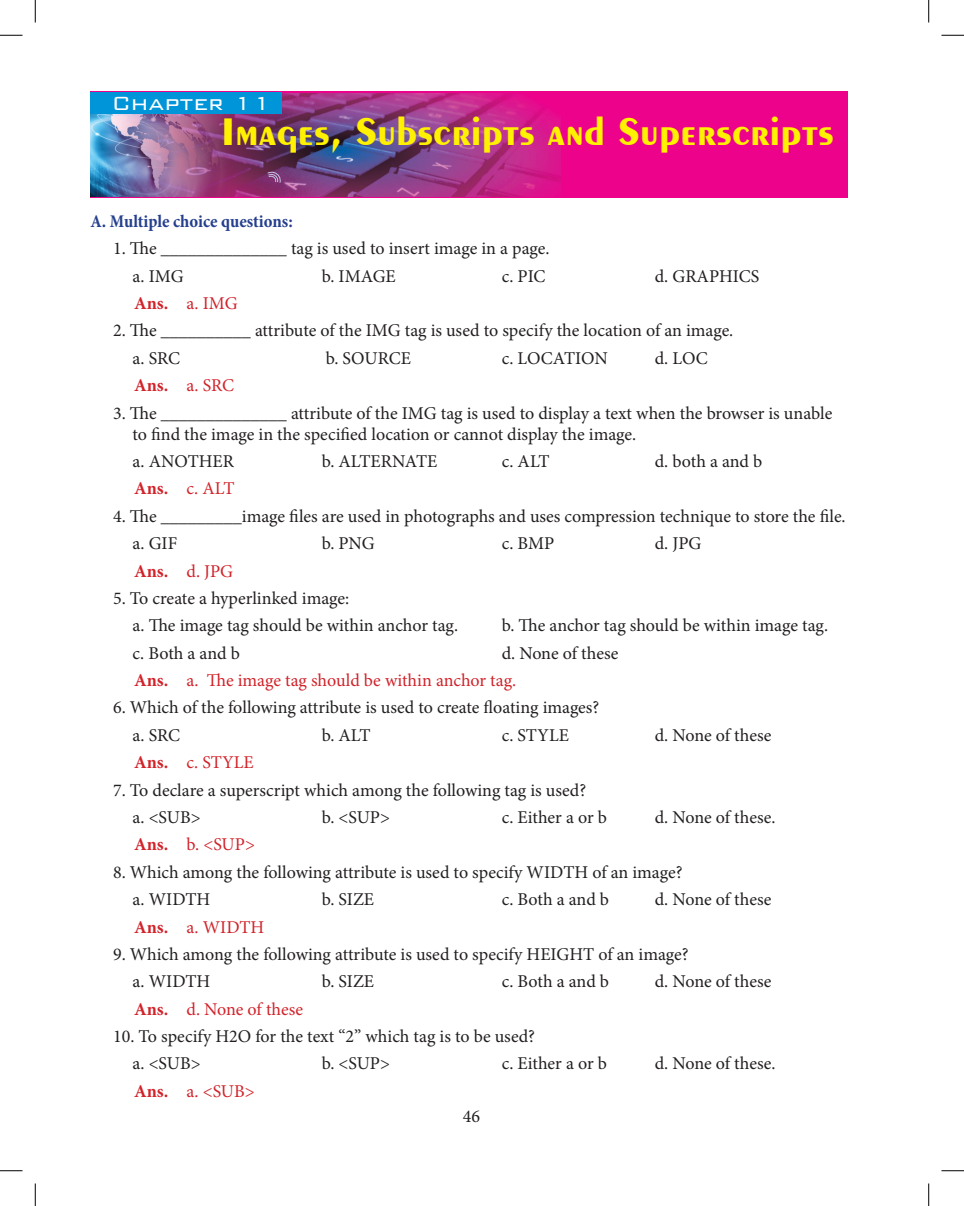
<style>
.page{position:relative;width:964px;height:1206px;background:#fff}
.page>*{position:absolute;margin:0;border:0;box-sizing:border-box;transform-origin:0 0}
.t1{font:700 40.5px "Exotic 350 BT";color:#fff101}
.t2{font:300 25.5px "Bank Gothic BT";color:#fff}
.t3{font:18px/27.5px "Minion Pro";letter-spacing:-.005em;color:#231f20}
.t4{font:18px/27.5px "Minion Pro";letter-spacing:-.005em;color:#d1232a}
.t5{font:700 condensed 18px "Minion Pro";letter-spacing:-.005em;color:#253f8e}
.s1{font-weight:700}
.s2{color:#231f20}
</style>
<div class="page">
<div style="left:91px;top:92px;width:756px;height:106px;background:#ed028c"></div>
<img style="left:236px;top:93px;width:325px;height:104px">
<img style="left:91px;top:113px;width:145px;height:84px">
<div style="left:91px;top:92px;width:191px;height:21px;background:#0095d9"></div>
<svg style="left:266px;top:172px;width:15px;height:12px"></svg>
<svg style="left:0;top:35px;width:22px;height:1px"></svg>
<svg style="left:941px;top:35px;width:22px;height:1px"></svg>
<svg style="left:0;top:1170px;width:22px;height:1px"></svg>
<svg style="left:941px;top:1170px;width:22px;height:1px"></svg>
<svg style="left:35px;top:0;width:1px;height:22px"></svg>
<svg style="left:35px;top:1183px;width:1px;height:23px"></svg>
<svg style="left:928px;top:0;width:1px;height:22px"></svg>
<svg style="left:928px;top:1183px;width:1px;height:23px"></svg>
<h2 class="t2" style="left:112px;top:89px;width:161px">Chapter 11</h2>
<h2 class="t2" style="left:127px;top:89px;width:142px">Chapter 3</h2>
<h1 class="t1" style="left:221px;top:107px;width:614px">Images, Subscripts and Superscripts</h1>
<p class="t5" style="left:91px;top:209px;width:204px">A. Multiple choice questions:</p>
<p class="t3" style="left:133px;top:235px;width:418px;text-indent:-19px">1. The ______________ tag is used to insert image in a page. a. IMG</p>
<p class="t3" style="left:322px;top:262px;width:76px">b. IMAGE</p>
<p class="t3" style="left:502px;top:262px;width:45px">c. PIC</p>
<p class="t3" style="left:655px;top:262px;width:106px">d. GRAPHICS</p>
<p class="t4" style="left:134px;top:290px;width:105px"><span class="s1">Ans.</span> a. IMG</p>
<p class="t3" style="left:133px;top:317px;width:602px;text-indent:-19px">2. The __________ attribute of the IMG tag is used to specify the location of an image. a. SRC</p>
<p class="t3" style="left:326px;top:344px;width:87px">b. SOURCE</p>
<p class="t3" style="left:502px;top:344px;width:108px">c. LOCATION</p>
<p class="t3" style="left:655px;top:344px;width:54px">d. LOC</p>
<p class="t4" style="left:134px;top:372px;width:101px"><span class="s1">Ans.</span> a. SRC</p>
<p class="t3" style="left:133px;top:402px;width:701px;line-height:21px;text-indent:-19px">3. The ______________ attribute of the IMG tag is used to display a text when the browser is unable to find the image in the specified location or cannot display the image.</p>
<p class="t3" style="left:133px;top:448px;width:103px">a. ANOTHER</p>
<p class="t3" style="left:322px;top:448px;width:117px">b. ALTERNATE</p>
<p class="t3" style="left:502px;top:448px;width:49px">c. ALT</p>
<p class="t3" style="left:655px;top:448px;width:109px">d. both a and b</p>
<p class="t4" style="left:134px;top:475px;width:102px"><span class="s1">Ans.</span> c. ALT</p>
<p class="t3" style="left:133px;top:502px;width:714px;text-indent:-19px">4. The _________image files are used in photographs and uses compression technique to store the file. a. GIF</p>
<p class="t3" style="left:322px;top:530px;width:54px">b. PNG</p>
<p class="t3" style="left:502px;top:530px;width:54px">c. BMP</p>
<p class="t3" style="left:655px;top:530px;width:48px">d. JPG</p>
<p class="t4" style="left:134px;top:557px;width:101px"><span class="s1">Ans.</span> d. JPG</p>
<p class="t3" style="left:133px;top:584px;width:327px;text-indent:-19px">5. To create a hyperlinked image:<br>a. The image tag should be within anchor tag.</p>
<p class="t3" style="left:502px;top:612px;width:328px">b. The anchor tag should be within image tag.</p>
<p class="t4" style="left:134px;top:639px;width:486px;text-indent:368px"><span class="s2">d. None of these<br></span><span class="s1">Ans.</span> a. The image tag should be within anchor tag.</p>
<p class="t3" style="left:133px;top:694px;width:468px;text-indent:-19px">6. Which of the following attribute is used to create floating images? a. SRC</p>
<p class="t3" style="left:133px;top:639px;width:109px">c. Both a and b</p>
<p class="t3" style="left:322px;top:721px;width:50px">b. ALT</p>
<p class="t3" style="left:502px;top:721px;width:69px">c. STYLE</p>
<p class="t3" style="left:655px;top:721px;width:118px">d. None of these</p>
<p class="t4" style="left:134px;top:749px;width:121px"><span class="s1">Ans.</span> c. STYLE</p>
<p class="t3" style="left:133px;top:776px;width:455px;text-indent:-19px">7. To declare a superscript which among the following tag is used? a. &lt;SUB&gt;</p>
<p class="t3" style="left:322px;top:803px;width:70px">b. &lt;SUP&gt;</p>
<p class="t3" style="left:502px;top:803px;width:107px">c. Either a or b</p>
<p class="t3" style="left:655px;top:803px;width:122px">d. None of these.</p>
<p class="t4" style="left:134px;top:831px;width:122px"><span class="s1">Ans.</span> b. &lt;SUP&gt;</p>
<p class="t3" style="left:133px;top:858px;width:551px;text-indent:-19px">8. Which among the following attribute is used to specify WIDTH of an image? a. WIDTH</p>
<p class="t3" style="left:322px;top:886px;width:54px">b. SIZE</p>
<p class="t3" style="left:502px;top:886px;width:109px">c. Both a and b</p>
<p class="t3" style="left:655px;top:886px;width:118px">d. None of these</p>
<p class="t4" style="left:134px;top:913px;width:132px"><span class="s1">Ans.</span> a. WIDTH</p>
<p class="t3" style="left:133px;top:940px;width:557px;text-indent:-19px">9. Which among the following attribute is used to specify HEIGHT of an image? a. WIDTH</p>
<p class="t3" style="left:322px;top:968px;width:54px">b. SIZE</p>
<p class="t3" style="left:502px;top:968px;width:109px">c. Both a and b</p>
<p class="t3" style="left:655px;top:968px;width:118px">d. None of these</p>
<p class="t4" style="left:134px;top:995px;width:171px"><span class="s1">Ans.</span> d. None of these</p>
<p class="t3" style="left:133px;top:1023px;width:404px;text-indent:-19px">10. To specify H2O for the text “2” which tag is to be used? a. &lt;SUB&gt;</p>
<p class="t3" style="left:322px;top:1050px;width:70px">b. &lt;SUP&gt;</p>
<p class="t3" style="left:502px;top:1050px;width:107px">c. Either a or b</p>
<p class="t3" style="left:655px;top:1050px;width:122px">d. None of these.</p>
<p class="t4" style="left:134px;top:1077px;width:122px"><span class="s1">Ans.</span> a. &lt;SUB&gt;</p>
<p class="t3" style="left:462px;top:1102px;width:19px">46</p>
</div>
